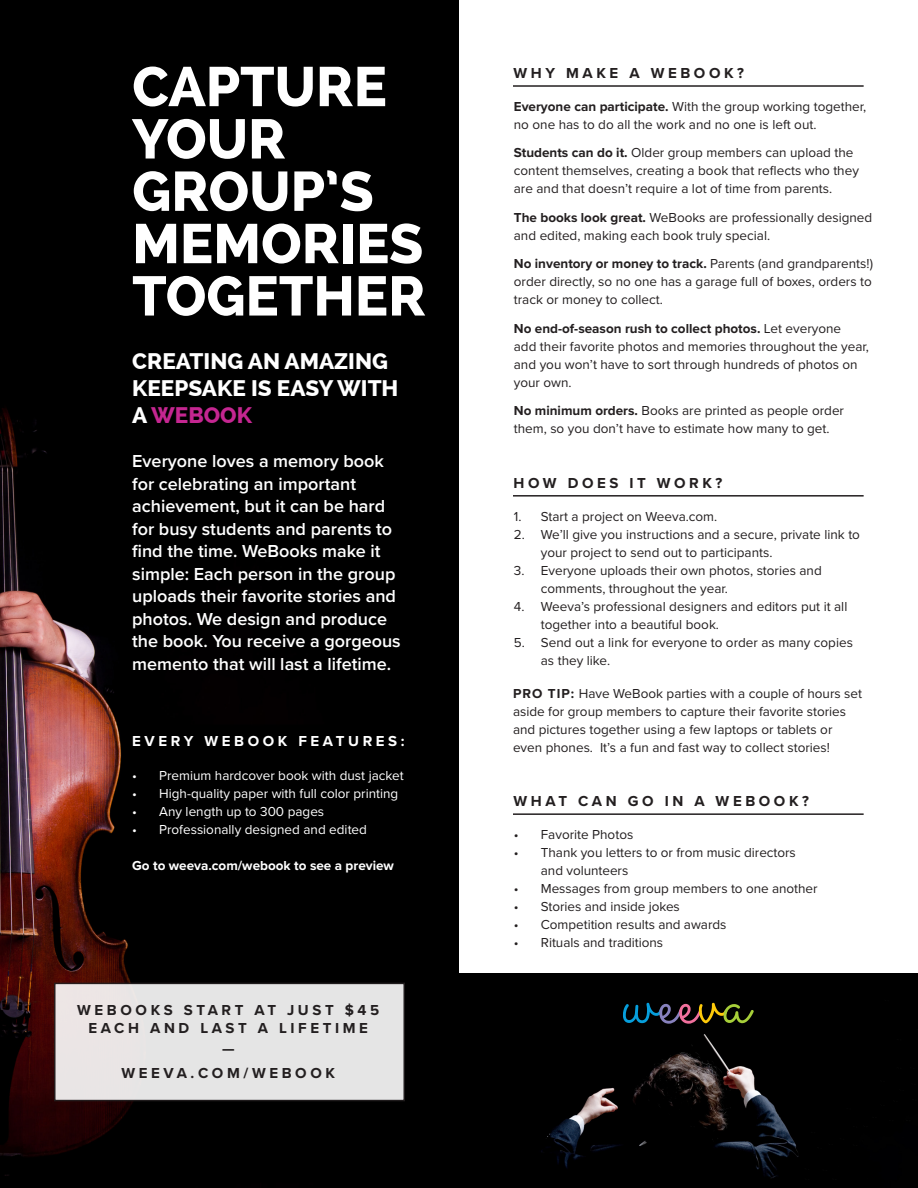
<style>
.page{position:relative;width:918px;height:1188px;background:#fff}
.page>*{position:absolute;margin:0;border:0;box-sizing:border-box;transform-origin:0 0}
.t1{font:800 55.5px/52.3px "Raleway";color:#fff}
.t2{font:800 22.5px/27px "Raleway";color:#fff}
.t3{font:600 18px/22.5px "Proxima Nova";color:#fff}
.t4{font:700 15px/18px "Proxima Nova";letter-spacing:.24em;color:#231f20;text-align:center}
.t5{font:700 15px "Proxima Nova";letter-spacing:.24em;color:#fff}
.t6{font:13.5px/18px "Proxima Nova";color:#231f20}
.t7{font:13.5px "Proxima Nova";color:#fff}
.t8{font:700 13.5px "Proxima Nova";color:#fff}
.s1{color:#c52691}
.s2{font-weight:700}
</style>
<div class="page">
<img style="left:0;top:0;width:459px;height:1188px">
<img style="left:459px;top:974px;width:459px;height:214px">
<hr style="left:513px;top:85px;width:351px;height:2px;background:#231f20">
<hr style="left:513px;top:495px;width:351px;height:2px;background:#231f20">
<hr style="left:513px;top:813px;width:351px;height:2px;background:#231f20">
<div style="left:55px;top:983px;width:349px;height:118px;background:#e5e5e5"></div>
<div style="left:54px;top:983px;width:351px;height:118px;border:2px solid #231f20"></div>
<svg style="left:623px;top:1003px;width:131px;height:21px;background:#2f342a"></svg>
<p class="t1" style="left:132px;top:61px;width:256px">CAPTURE<br>YOUR<br>GROUP’S</p>
<p class="t1" style="left:132px;top:218px;width:295px">MEMORIES<br>TOGETHER</p>
<p class="t2" style="left:132px;top:348px;width:268px">CREATING AN AMAZING<br>KEEPSAKE IS EASY WITH<br>A <span class="s1">WEBOOK</span></p>
<p class="t3" style="left:132px;top:450px;width:270px">Everyone loves a memory book for celebrating an important achievement, but it can be hard for busy students and parents to find the time. WeBooks make it simple: Each person in the group uploads their favorite stories and photos. We design and produce the book. You receive a gorgeous memento that will last a lifetime.</p>
<p class="t5" style="left:132px;top:733px;width:274px">EVERY WEBOOK FEATURES:</p>
<p class="t7" style="left:132px;top:767px;width:273px">• Premium hardcover book with dust jacket</p>
<p class="t7" style="left:132px;top:785px;width:268px">• High-quality paper with full color printing</p>
<p class="t7" style="left:132px;top:803px;width:194px">• Any length up to 300 pages</p>
<p class="t7" style="left:132px;top:821px;width:236px">• Professionally designed and edited</p>
<p class="t8" style="left:132px;top:857px;width:263px">Go to weeva.com/webook to see a preview</p>
<p class="t4" style="left:77px;top:1001px;width:304px">WEBOOKS START AT JUST $45<br>EACH AND LAST A LIFETIME</p>
<p class="t4" style="left:222px;top:1042px;width:14px">—</p>
<p class="t4" style="left:122px;top:1064px;width:215px">WEEVA.COM/WEBOOK</p>
<p class="t4" style="left:514px;top:64px;width:232px">WHY MAKE A WEBOOK?</p>
<p class="t6" style="left:514px;top:98px;width:354px"><span class="s2">Everyone can participate.</span> With the group working together, no one has to do all the work and no one is left out.</p>
<p class="t6" style="left:514px;top:144px;width:347px"><span class="s2">Students can do it.</span> Older group members can upload the content themselves, creating a book that reflects who they are and that doesn’t require a lot of time from parents.</p>
<p class="t6" style="left:514px;top:209px;width:360px"><span class="s2">The books look great.</span> WeBooks are professionally designed and edited, making each book truly special.</p>
<p class="t6" style="left:514px;top:255px;width:361px;text-align:justify"><span class="s2">No inventory or money to track.</span> Parents (and grandparents!) order directly, so no one has a garage full of boxes, orders to track or money to collect.</p>
<p class="t6" style="left:514px;top:320px;width:357px"><span class="s2">No end-of-season rush to collect photos.</span> Let everyone<br>add their favorite photos and memories throughout the year, and you won’t have to sort through hundreds of photos on your own.</p>
<p class="t6" style="left:514px;top:402px;width:332px"><span class="s2">No minimum orders.</span> Books are printed as people order them, so you don’t have to estimate how many to get.</p>
<p class="t4" style="left:514px;top:474px;width:210px">HOW DOES IT WORK?</p>
<p class="t6" style="left:514px;top:507px;width:205px">1. Start a project on Weeva.com.</p>
<p class="t6" style="left:541px;top:525px;width:321px;text-indent:-27px">2. We’ll give you instructions and a secure, private link to your project to send out to participants.</p>
<p class="t6" style="left:541px;top:561px;width:282px;text-indent:-27px">3. Everyone uploads their own photos, stories and comments, throughout the year.</p>
<p class="t6" style="left:541px;top:597px;width:308px;text-indent:-27px">4. Weeva’s professional designers and editors put it all together into a beautiful book.</p>
<p class="t6" style="left:541px;top:633px;width:314px;text-indent:-27px">5. Send out a link for everyone to order as many copies as they like.</p>
<p class="t6" style="left:513px;top:685px;width:351px"><span class="s2">PRO TIP:</span> Have WeBook parties with a couple of hours set aside for group members to capture their favorite stories and pictures together using a few laptops or tablets or even phones. It’s a fun and fast way to collect stories!</p>
<p class="t4" style="left:514px;top:792px;width:297px">WHAT CAN GO IN A WEBOOK?</p>
<p class="t6" style="left:514px;top:826px;width:121px">• Favorite Photos</p>
<p class="t6" style="left:541px;top:844px;width:257px;text-indent:-27px">• Thank you letters to or from music directors and volunteers</p>
<p class="t6" style="left:514px;top:880px;width:305px">• Messages from group members to one another</p>
<p class="t6" style="left:514px;top:898px;width:167px">• Stories and inside jokes</p>
<p class="t6" style="left:514px;top:916px;width:214px">• Competition results and awards</p>
<p class="t6" style="left:514px;top:934px;width:151px">• Rituals and traditions</p>
</div>
